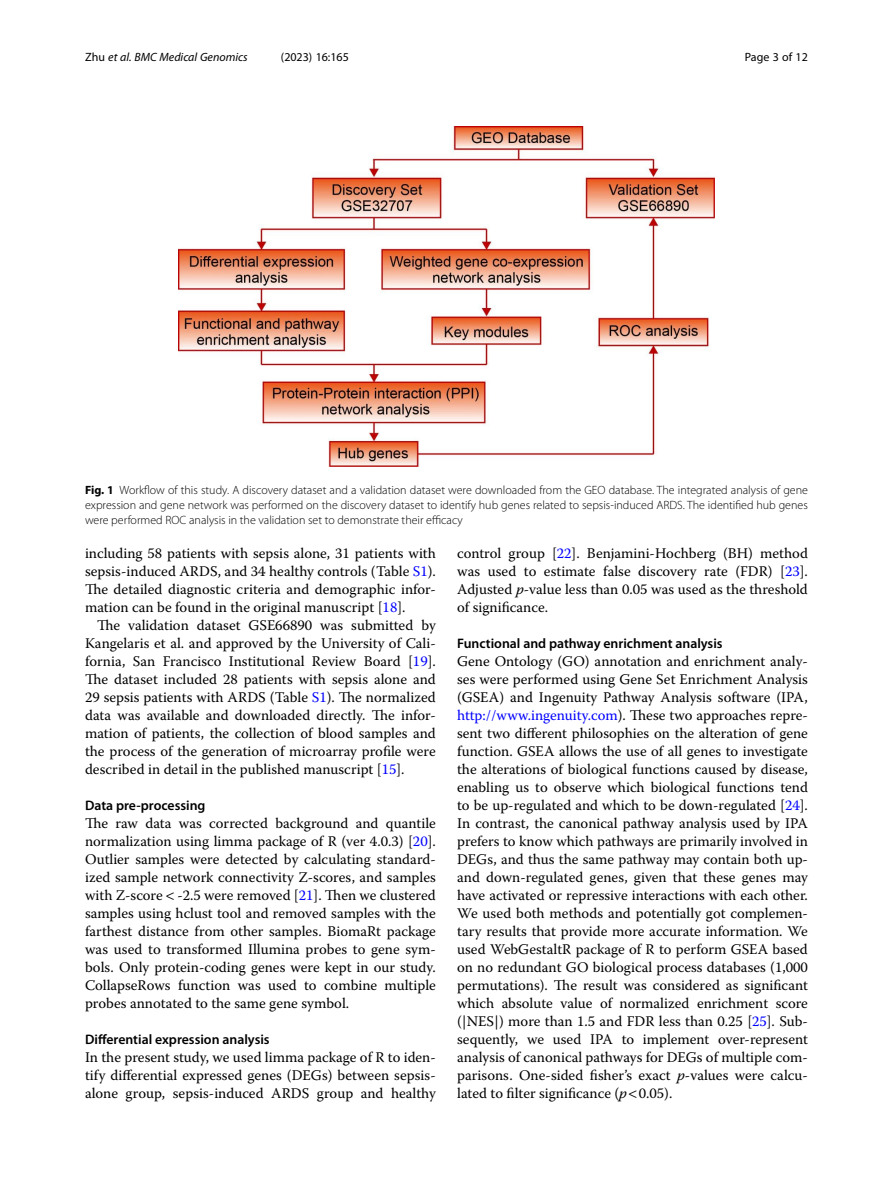
<style>
.page{position:relative;width:893px;height:1191px;background:#fff}
.page>*{position:absolute;margin:0;border:0;box-sizing:border-box;transform-origin:0 0}
.Body_Text{font:14.7px/18px "Warnock Pro";color:#000;text-align:justify}
.Body_Text_Indent{font:14.7px/18px "Warnock Pro";color:#000;text-align:justify}
.Head_2{font:600 13.8px "Myriad Pro";color:#000}
.Figure_Caption{font:300 12px/15px "Myriad Pro";color:#000;text-align:justify}
.t1{font:italic 12px "Myriad Pro";color:#000}
.t2{font:12px "Myriad Pro";color:#000}
.s1{font-style:normal}
.s2{font-weight:700}
.s3{color:#00f}
.s4{font-style:italic}
</style>
<div class="page">
<img style="left:178px;top:126px;width:536px;height:341px">
<p class="t1" style="left:85px;top:50px;width:164px"><span class="s1">Zhu</span> et al. BMC Medical Genomics</p>
<p class="t2" style="left:281px;top:50px;width:70px">(2023) 16:165</p>
<p class="t2" style="left:745px;top:50px;width:65px">Page 3 of 12</p>
<p class="Figure_Caption" style="left:85px;top:482px;width:724px"><span class="s2">Fig. 1</span> Workflow of this study. A discovery dataset and a validation dataset were downloaded from the GEO database. The integrated analysis of gene expression and gene network was performed on the discovery dataset to identify hub genes related to sepsis-induced ARDS. The identified hub genes were performed ROC analysis in the validation set to demonstrate their efficacy</p>
<p class="Body_Text_Indent" style="left:85px;top:544px;width:352px">including 58 patients with sepsis alone, 31 patients with sepsis-induced ARDS, and 34 healthy controls (Table <span class="s3">S1</span>).<br>The detailed diagnostic criteria and demographic infor&shy;mation can be found in the original manuscript [<span class="s3">18</span>].</p>
<p class="Body_Text_Indent" style="left:85px;top:616px;width:352px;text-indent:12px">The validation dataset GSE66890 was submitted by Kangelaris et al. and approved by the University of Cali&shy;fornia, San Francisco Institutional Review Board [<span class="s3">19</span>].<br>The dataset included 28 patients with sepsis alone and 29 sepsis patients with ARDS (Table <span class="s3">S1</span>). The normalized data was available and downloaded directly. The infor&shy;mation of patients, the collection of blood samples and the process of the generation of microarray profile were described in detail in the published manuscript [<span class="s3">15</span>].</p>
<p class="Head_2" style="left:85px;top:797px;width:122px">Data pre-processing</p>
<p class="Body_Text" style="left:85px;top:814px;width:352px">The raw data was corrected background and quantile normalization using limma package of R (ver 4.0.3) [<span class="s3">20</span>].<br>Outlier samples were detected by calculating standard&shy;ized sample network connectivity Z-scores, and samples with Z-score -2.5 were removed [<span class="s3">21</span>]. Then we clustered samples using hclust tool and removed samples with the farthest distance from other samples. BiomaRt package was used to transformed Illumina probes to gene sym&shy;bols. Only protein-coding genes were kept in our study.<br>CollapseRows function was used to combine multiple probes annotated to the same gene symbol.</p>
<p class="Head_2" style="left:85px;top:1031px;width:186px">Differential expression analysis</p>
<p class="Body_Text" style="left:85px;top:1048px;width:352px">In the present study, we used limma package of R to iden&shy;tify differential expressed genes (DEGs) between sepsis&shy;alone group, sepsis-induced ARDS group and healthy</p>
<p class="Body_Text" style="left:457px;top:544px;width:352px">control group [<span class="s3">22</span>]. Benjamini-Hochberg (BH) method was used to estimate false discovery rate (FDR) [<span class="s3">23</span>].<br>Adjusted <span class="s4">p</span>-value less than 0.05 was used as the threshold of significance.</p>
<p class="Head_2" style="left:457px;top:635px;width:267px">Functional and pathway enrichment analysis</p>
<p class="Body_Text" style="left:457px;top:652px;width:352px">Gene Ontology (GO) annotation and enrichment analy&shy;ses were performed using Gene Set Enrichment Analysis (GSEA) and Ingenuity Pathway Analysis software (IPA, <span class="s3">http://www.ingenuity.com</span>). These two approaches repre&shy;sent two different philosophies on the alteration of gene function. GSEA allows the use of all genes to investigate the alterations of biological functions caused by disease, enabling us to observe which biological functions tend to be up-regulated and which to be down-regulated [<span class="s3">24</span>].<br>In contrast, the canonical pathway analysis used by IPA prefers to know which pathways are primarily involved in DEGs, and thus the same pathway may contain both up&shy;and down-regulated genes, given that these genes may have activated or repressive interactions with each other.<br>We used both methods and potentially got complemen&shy;tary results that provide more accurate information. We used WebGestaltR package of R to perform GSEA based on no redundant GO biological process databases (1,000 permutations). The result was considered as significant which absolute value of normalized enrichment score (|NES|) more than 1.5 and FDR less than 0.25 [<span class="s3">25</span>]. Sub&shy;sequently, we used IPA to implement over-represent analysis of canonical pathways for DEGs of multiple com&shy;parisons. One-sided fisher’s exact <span class="s4">p</span>-values were calcu&shy;lated to filter significance (<span class="s4">p</span> 0.05).</p>
</div>
